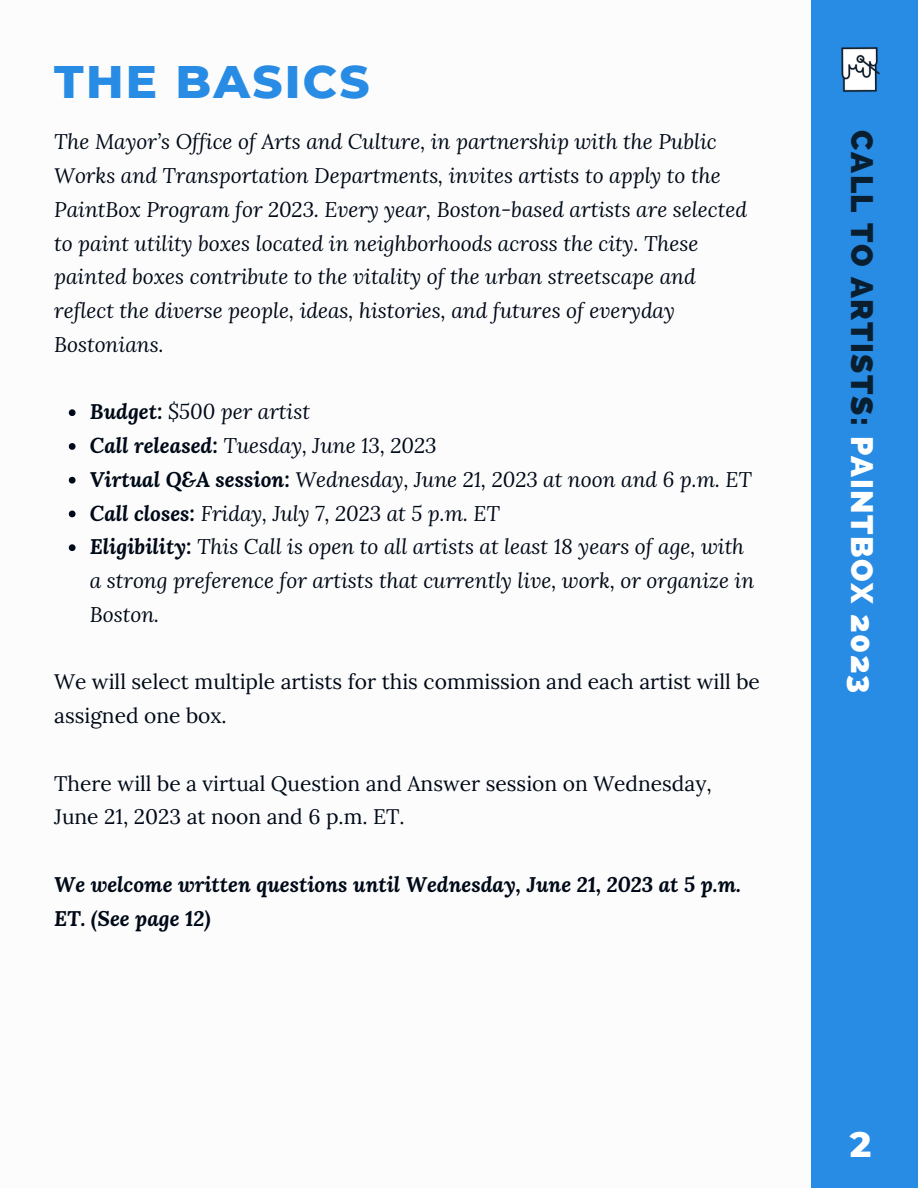
<style>
.page{position:relative;width:918px;height:1188px;background:#fff}
.page>*{position:absolute;margin:0;border:0;box-sizing:border-box;transform-origin:0 0}
.t1{font:800 46.5px "Montserrat";letter-spacing:.05em;color:#288be4}
.t2{font:800 36px "Montserrat";color:#fff}
.t3{font:800 31.2px "Raleway";letter-spacing:.05em;color:#091f2f}
.t4{font:italic 21px/33.8px "Lora";color:#000917}
.t5{font:21px/33.8px "Lora";color:#000917}
.t6{font:italic 700 21px/33.8px "Lora";color:#000917}
.s1{font-weight:700}
.s2{color:#fff}
</style>
<div class="page">
<div style="left:812px;top:0;width:106px;height:1188px;background:#288be4"></div>
<svg style="left:69px;top:409px;width:7px;height:7px"></svg>
<svg style="left:69px;top:443px;width:7px;height:7px"></svg>
<svg style="left:69px;top:477px;width:7px;height:7px"></svg>
<svg style="left:69px;top:511px;width:7px;height:6px"></svg>
<svg style="left:69px;top:544px;width:7px;height:7px"></svg>
<img style="left:841px;top:47px;width:39px;height:45px">
<p class="t1" style="left:54px;top:53px;width:317px">THE BASICS</p>
<p class="t4" style="left:54px;top:125px;width:694px">The Mayor’s Office of Arts and Culture, in partnership with the Public Works and Transportation Departments, invites artists to apply to the PaintBox Program for 2023. Every year, Boston-based artists are selected to paint utility boxes located in neighborhoods across the city. These painted boxes contribute to the vitality of the urban streetscape and reflect the diverse people, ideas, histories, and futures of everyday Bostonians.</p>
<p class="t4" style="left:90px;top:395px;width:222px"><span class="s1">Budget:</span> $500 per artist</p>
<p class="t4" style="left:90px;top:428px;width:348px"><span class="s1">Call released:</span> Tuesday, June 13, 2023</p>
<p class="t4" style="left:90px;top:462px;width:664px"><span class="s1">Virtual Q&amp;A session:</span> Wednesday, June 21, 2023 at noon and 6 p.m. ET</p>
<p class="t4" style="left:90px;top:496px;width:411px"><span class="s1">Call closes:</span> Friday, July 7, 2023 at 5 p.m. ET</p>
<p class="t4" style="left:90px;top:530px;width:666px"><span class="s1">Eligibility:</span> This Call is open to all artists at least 18 years of age, with a strong preference for artists that currently live, work, or organize in<br>Boston.</p>
<p class="t5" style="left:54px;top:665px;width:707px">We will select multiple artists for this commission and each artist will be assigned one box.</p>
<p class="t5" style="left:54px;top:766px;width:659px">There will be a virtual Question and Answer session on Wednesday,<br>June 21, 2023 at noon and 6 p.m. ET.</p>
<p class="t6" style="left:54px;top:867px;width:688px">We welcome written questions until Wednesday, June 21, 2023 at 5 p.m.<br>ET. (See page 12)</p>
<p class="t3" style="left:881px;top:130px;width:564px;rotate:90deg">CALL TO ARTISTS: <span class="s2">PAINTBOX 2023</span></p>
<p class="t2" style="left:850px;top:1122px;width:23px">2</p>
</div>
